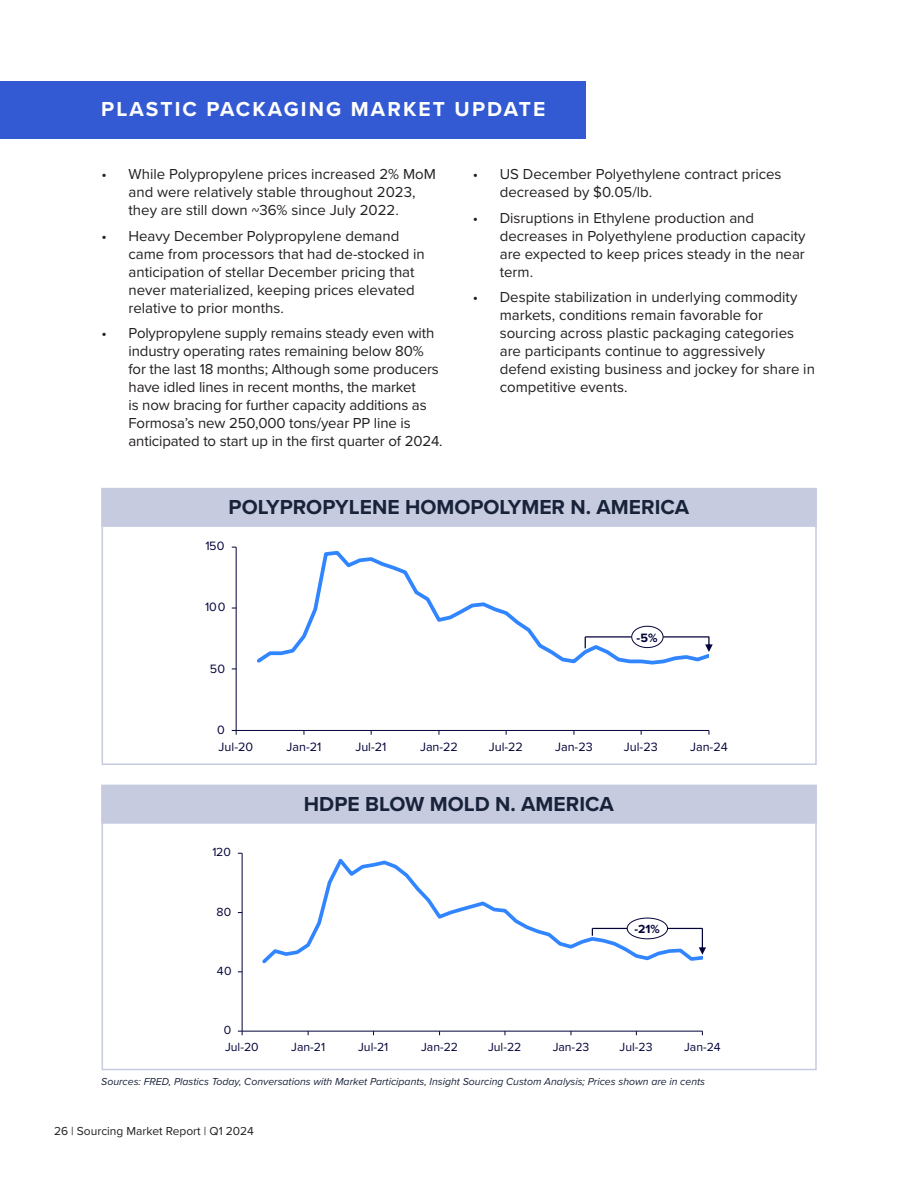
<style>
.page{position:relative;width:918px;height:1188px;background:#fff}
.page>*{position:absolute;margin:0;border:0;box-sizing:border-box;transform-origin:0 0}
.t1{font:700 21px "Proxima Nova";color:#18233a}
.t2{font:700 21px "Proxima Nova";letter-spacing:.1em;color:#fff}
.t3{font:15px/18px "Proxima Nova";color:#231f20}
.t4{font:12.6px "Proxima Nova";color:#03033a}
.t5{font:700 12.6px "Proxima Nova";color:#03033a}
.t6{font:12.15px "Proxima Nova";color:#03033a}
.t7{font:700 12.15px "Proxima Nova";color:#03033a}
.t8{font:12px "Proxima Nova";color:#231f20}
.t9{font:italic 10.5px "Proxima Nova";color:#18233a}
</style>
<div class="page">
<div style="left:0;top:81px;width:585px;height:58px;background:#335ad3"></div>
<div style="left:101px;top:488px;width:716px;height:39px;background:#c6cbe0"></div>
<div style="left:101px;top:785px;width:716px;height:39px;background:#c6cbe0;border:2px solid #c6cbe0"></div>
<hr style="left:236px;top:547px;width:1px;height:183px;background:#03033a">
<svg style="left:232px;top:730px;width:5px;height:5px"></svg>
<hr style="left:236px;top:730px;width:473px;height:1px;background:#03033a">
<svg style="left:257px;top:550px;width:452px;height:115px"></svg>
<hr style="left:585px;top:636px;width:46px;height:2px;background:#03033a">
<hr style="left:663px;top:636px;width:46px;height:2px;background:#03033a">
<svg style="left:705px;top:637px;width:8px;height:15px"></svg>
<div style="left:631px;top:626px;width:33px;height:22px;border:1px solid #03033a;border-radius:50%"></div>
<hr style="left:242px;top:853px;width:1px;height:178px;background:#03033a">
<hr style="left:242px;top:1031px;width:460px;height:1px;background:#03033a">
<svg style="left:262px;top:858px;width:440px;height:106px"></svg>
<hr style="left:592px;top:928px;width:35px;height:1px;background:#03033a">
<hr style="left:668px;top:928px;width:35px;height:1px;background:#03033a">
<svg style="left:699px;top:928px;width:7px;height:27px"></svg>
<div style="left:627px;top:918px;width:41px;height:21px;border:1px solid #03033a;border-radius:50%"></div>
<p class="t2" style="left:101px;top:94px;width:446px">PLASTIC PACKAGING MARKET UPDATE</p>
<p class="t3" style="left:129px;top:165px;width:309px;text-indent:-27px">• While Polypropylene prices increased 2% MoM and were relatively stable throughout 2023, they are still down ~36% since July 2022.</p>
<p class="t3" style="left:129px;top:226px;width:298px;text-indent:-27px">• Heavy December Polypropylene demand came from processors that had de-stocked in anticipation of stellar December pricing that never materialized, keeping prices elevated relative to prior months.</p>
<p class="t3" style="left:129px;top:324px;width:316px;text-indent:-27px">• Polypropylene supply remains steady even with industry operating rates remaining below 80% for the last 18 months; Although some producers have idled lines in recent months, the market<br>is now bracing for further capacity additions as Formosa’s new 250,000 tons/year PP line is anticipated to start up in the first quarter of 2024.</p>
<p class="t3" style="left:500px;top:165px;width:283px;text-indent:-27px">• US December Polyethylene contract prices decreased by $0.05/lb.</p>
<p class="t3" style="left:500px;top:208px;width:307px;text-indent:-27px">• Disruptions in Ethylene production and decreases in Polyethylene production capacity are expected to keep prices steady in the near term.</p>
<p class="t3" style="left:500px;top:288px;width:317px;text-indent:-27px">• Despite stabilization in underlying commodity markets, conditions remain favorable for sourcing across plastic packaging categories are participants continue to aggressively defend existing business and jockey for share in competitive events.</p>
<p class="t1" style="left:229px;top:491px;width:462px">POLYPROPYLENE HOMOPOLYMER N. AMERICA</p>
<p class="t4" style="left:206px;top:537px;width:20px">150</p>
<p class="t4" style="left:205px;top:598px;width:22px">100</p>
<p class="t4" style="left:210px;top:659px;width:17px">50</p>
<p class="t4" style="left:217px;top:720px;width:9px">0</p>
<p class="t5" style="left:637px;top:628px;width:22px">-5%</p>
<p class="t4" style="left:219px;top:738px;width:36px">Jul-20</p>
<p class="t4" style="left:287px;top:738px;width:36px">Jan-21</p>
<p class="t4" style="left:355px;top:738px;width:33px">Jul-21</p>
<p class="t4" style="left:420px;top:738px;width:39px">Jan-22</p>
<p class="t4" style="left:489px;top:738px;width:36px">Jul-22</p>
<p class="t4" style="left:555px;top:738px;width:39px">Jan-23</p>
<p class="t4" style="left:624px;top:738px;width:35px">Jul-23</p>
<p class="t4" style="left:690px;top:738px;width:39px">Jan-24</p>
<p class="t6" style="left:212px;top:843px;width:20px">120</p>
<p class="t6" style="left:217px;top:902px;width:16px">80</p>
<p class="t6" style="left:217px;top:962px;width:16px">40</p>
<p class="t6" style="left:224px;top:1021px;width:9px">0</p>
<p class="t1" style="left:304px;top:788px;width:311px">HDPE BLOW MOLD N. AMERICA</p>
<p class="t7" style="left:635px;top:920px;width:27px">-21%</p>
<p class="t6" style="left:225px;top:1038px;width:35px">Jul-20</p>
<p class="t6" style="left:291px;top:1038px;width:35px">Jan-21</p>
<p class="t6" style="left:358px;top:1038px;width:32px">Jul-21</p>
<p class="t6" style="left:421px;top:1038px;width:38px">Jan-22</p>
<p class="t6" style="left:488px;top:1038px;width:35px">Jul-22</p>
<p class="t6" style="left:553px;top:1038px;width:38px">Jan-23</p>
<p class="t6" style="left:620px;top:1038px;width:34px">Jul-23</p>
<p class="t6" style="left:684px;top:1038px;width:38px">Jan-24</p>
<p class="t9" style="left:101px;top:1073px;width:605px">Sources: FRED, Plastics Today, Conversations with Market Participants, Insight Sourcing Custom Analysis; Prices shown are in cents</p>
<p class="t8" style="left:54px;top:1122px;width:201px">26 | Sourcing Market Report | Q1 2024</p>
</div>
